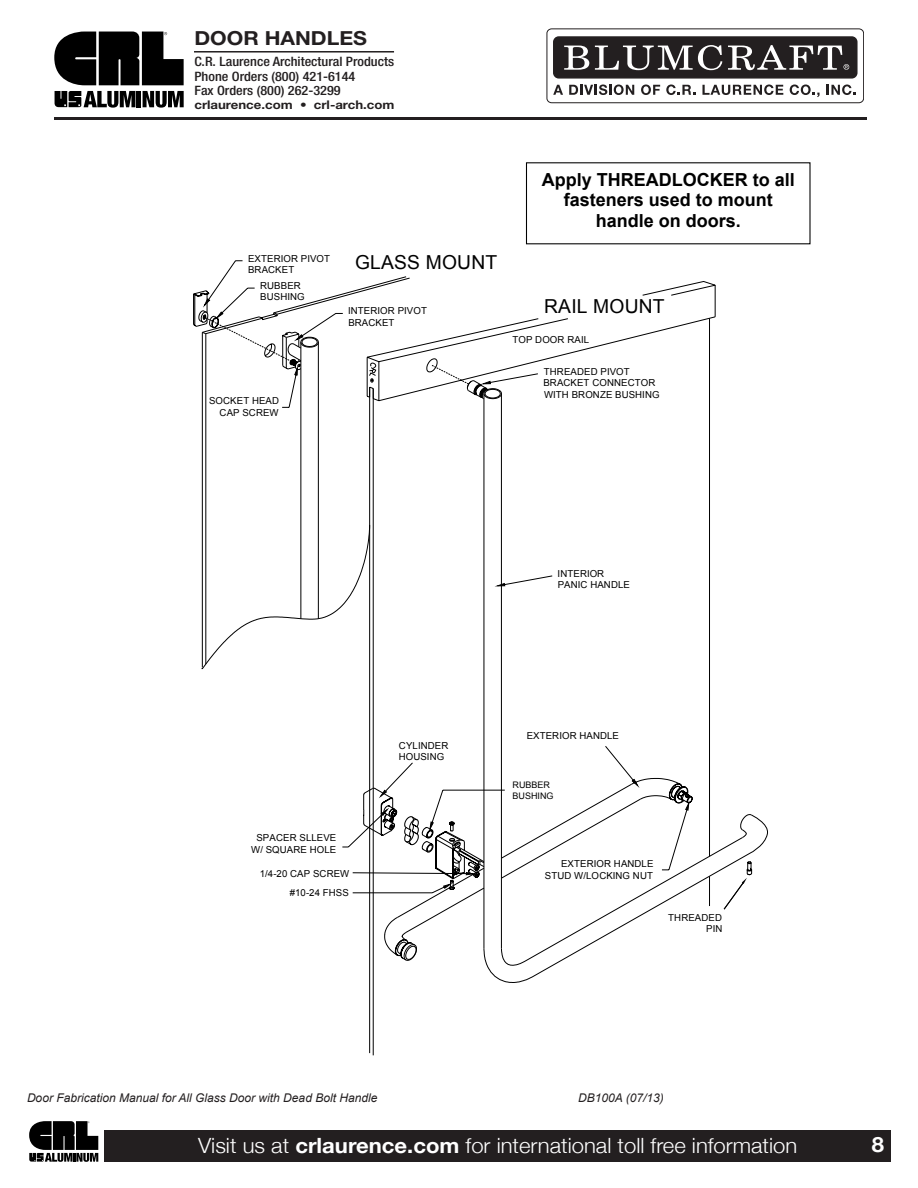
<style>
.page{position:relative;width:918px;height:1188px;background:#fff}
.page>*{position:absolute;margin:0;border:0;box-sizing:border-box;transform-origin:0 0}
.t1{font:300 21px "Helvetica Neue";color:#fff;scale:1.05 1}
.t2{font:700 21px "Helvetica Neue";color:#fff;scale:1.05 1}
.t3{font:700 19.35px "Helvetica Neue";color:#231f20;scale:1.1 1}
.t4{font:19.2px "Arial";letter-spacing:.01em;color:#000}
.t5{font:700 18px/21px "Arial";color:#000;text-align:center}
.t6{font:500 condensed 12.9px/14.2px "Helvetica Neue";color:#231f20;scale:1.1 1}
.t7{font:italic 12px "Arial";color:#231f20}
.t8{font:700 12px "Helvetica Neue";color:#231f20;scale:1.1 1}
.t9{font:9.6px/11.7px "Arial";letter-spacing:.01em;color:#000}
.t10{font:9px/10.8px "Arial";color:#000}
.s1{font-weight:700}
</style>
<div class="page">
<div style="left:104px;top:1130px;width:787px;height:32px;background:#231f20"></div>
<svg style="left:29px;top:1121px;width:69px;height:41px"></svg>
<hr style="left:137px;top:91px;width:4px;height:16px;background:#000">
<svg style="left:143px;top:91px;width:41px;height:17px"></svg>
<svg style="left:55px;top:91px;width:80px;height:17px"></svg>
<svg style="left:54px;top:32px;width:130px;height:53px"></svg>
<div style="left:547px;top:28px;width:317px;height:75px;border:1px solid #231f20;border-radius:5px"></div>
<svg style="left:553px;top:85px;width:10px;height:10px"></svg>
<svg style="left:569px;top:85px;width:65px;height:10px"></svg>
<svg style="left:641px;top:85px;width:19px;height:10px"></svg>
<svg style="left:666px;top:85px;width:29px;height:10px"></svg>
<svg style="left:702px;top:85px;width:81px;height:10px"></svg>
<svg style="left:790px;top:85px;width:30px;height:12px"></svg>
<svg style="left:827px;top:85px;width:29px;height:10px"></svg>
<div style="left:554px;top:37px;width:303px;height:41px;background:#231f20;border-radius:5px"></div>
<div style="left:553px;top:36px;width:305px;height:43px;border:1px solid #231f20;border-radius:5px"></div>
<svg style="left:564px;top:46px;width:25px;height:24px"></svg>
<svg style="left:595px;top:45px;width:127px;height:25px"></svg>
<svg style="left:728px;top:45px;width:121px;height:25px"></svg>
<hr style="left:194px;top:51px;width:200px;height:2px;background:#231f20">
<hr style="left:54px;top:117px;width:813px;height:3px;background:#231f20">
<hr style="left:369px;top:387px;width:1px;height:666px;background:#000">
<hr style="left:373px;top:388px;width:1px;height:667px;background:#000">
<svg style="left:369px;top:668px;width:399px;height:315px"></svg>
<svg style="left:193px;top:260px;width:523px;height:408px"></svg>
<svg style="left:384px;top:373px;width:155px;height:583px"></svg>
<svg style="left:395px;top:936px;width:22px;height:25px"></svg>
<svg style="left:384px;top:933px;width:304px;height:3px"></svg>
<svg style="left:604px;top:745px;width:89px;height:66px"></svg>
<svg style="left:369px;top:783px;width:319px;height:150px"></svg>
<svg style="left:342px;top:762px;width:164px;height:132px"></svg>
<svg style="left:709px;top:814px;width:43px;height:96px"></svg>
<h2 class="t3" style="left:194px;top:32px;width:158px">DOOR HANDLES</h2>
<h3 class="t6" style="left:194px;top:56px;width:183px">C.R. Laurence Architectural Products<br>Phone Orders (800) 421-6144<br>Fax Orders (800) 262-3299</h3>
<p class="t8" style="left:194px;top:100px;width:183px">crlaurence.com • crl-arch.com</p>
<p class="t9" style="left:248px;top:253px;width:84px">EXTERIOR PIVOT<br>BRACKET</p>
<p class="t9" style="left:260px;top:280px;width:46px">RUBBER<br>BUSHING</p>
<p class="t9" style="left:209px;top:395px;width:72px;text-align:right">SOCKET HEAD<br>CAP SCREW</p>
<h3 class="t4" style="left:355px;top:252px;width:144px">GLASS MOUNT</h3>
<p class="t9" style="left:348px;top:305px;width:80px">INTERIOR PIVOT<br>BRACKET</p>
<h3 class="t5" style="left:542px;top:169px;width:254px">Apply THREADLOCKER to all fasteners used to mount handle on doors.</h3>
<h3 class="t4" style="left:544px;top:295px;width:122px">RAIL MOUNT</h3>
<p class="t9" style="left:513px;top:334px;width:78px">TOP DOOR RAIL</p>
<p class="t9" style="left:543px;top:365px;width:118px">THREADED PIVOT<br>BRACKET CONNECTOR<br>WITH BRONZE BUSHING</p>
<p class="t9" style="left:251px;top:832px;width:87px;text-align:center">SPACER SLLEVE<br>W/ SQUARE HOLE</p>
<p class="t9" style="left:290px;top:887px;width:61px">#10-24 FHSS</p>
<p class="t9" style="left:260px;top:868px;width:91px">1/4-20 CAP SCREW</p>
<p class="t9" style="left:399px;top:740px;width:51px">CYLINDER<br>HOUSING</p>
<p class="t9" style="left:558px;top:568px;width:74px">INTERIOR<br>PANIC HANDLE</p>
<p class="t9" style="left:527px;top:729px;width:94px">EXTERIOR HANDLE</p>
<p class="t10" style="left:513px;top:780px;width:43px">RUBBER<br>BUSHING</p>
<p class="t9" style="left:545px;top:858px;width:110px;text-align:right">EXTERIOR HANDLE<br>STUD W/LOCKING NUT</p>
<p class="t9" style="left:668px;top:912px;width:56px;text-align:right">THREADED<br>PIN</p>
<p class="t7" style="left:27px;top:1091px;width:352px">Door Fabrication Manual for All Glass Door with Dead Bolt Handle</p>
<p class="t7" style="left:578px;top:1091px;width:87px">DB100A (07/13)</p>
<h1 class="t1" style="left:198px;top:1132px;width:572px">Visit us at <span class="s1">crlaurence.com</span> for international toll free information</h1>
<h1 class="t2" style="left:872px;top:1132px;width:13px">8</h1>
</div>
